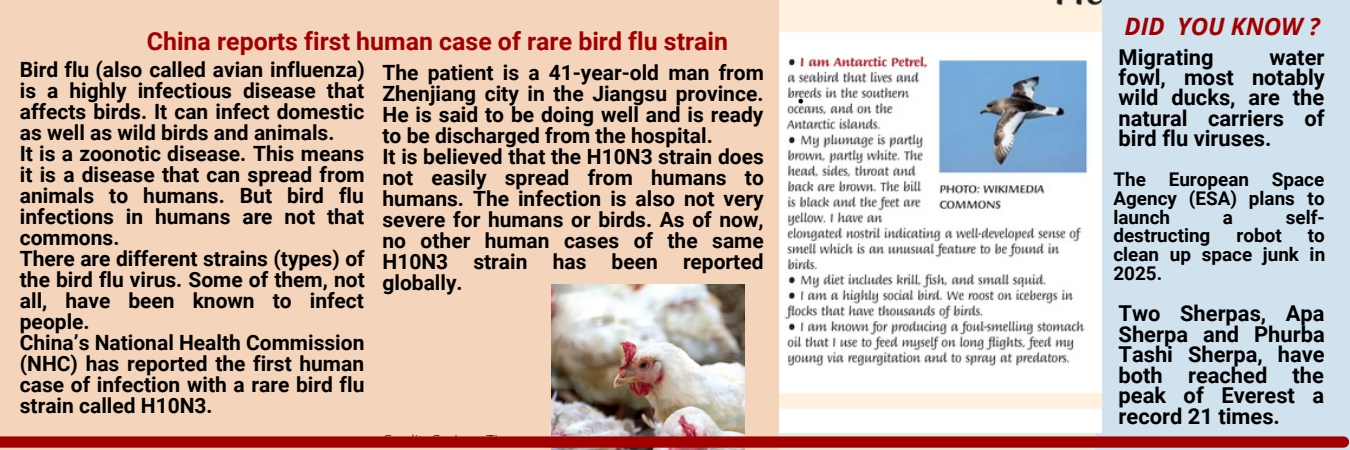
<style>
.page{position:relative;width:1350px;height:450px;background:#f4d4ba}
.page>*{position:absolute;margin:0;border:0;box-sizing:border-box;transform-origin:0 0}
.t1{font:700 24.9px "Roboto";color:#a20000}
.t2{font:italic 700 24px "Open Sans";color:#a20000}
.t3{font:700 21.9px/20.4px "Roboto";color:#000;text-align:justify}
.t4{font:700 21px/21px "Roboto";color:#000;text-align:justify}
.t5{font:700 18.9px/18.9px "Roboto";color:#000;text-align:justify}
</style>
<div class="page">
<div style="left:1095px;top:0;width:255px;height:450px;background:#d1e2ef"></div>
<img style="left:551px;top:284px;width:194px;height:166px">
<div style="left:0;top:436px;width:1344px;height:12px;background:#a20000"></div>
<img style="left:780px;top:0;width:321px;height:432px">
<p class="t1" style="left:147px;top:27px;width:583px">China reports first human case of rare bird flu strain</p>
<p class="t4" style="left:20px;top:59px;width:346px">Bird flu (also called avian influenza) is a highly infectious disease that affects birds. It can infect domestic as well as wild birds and animals.</p>
<p class="t4" style="left:20px;top:143px;width:346px">It is a zoonotic disease. This means it is a disease that can spread from animals to humans. But bird flu infections in humans are not that commons.</p>
<p class="t4" style="left:20px;top:248px;width:346px">There are different strains (types) of the bird flu virus. Some of them, not all, have been known to infect people.</p>
<p class="t4" style="left:20px;top:332px;width:346px">China’s National Health Commission (NHC) has reported the first human case of infection with a rare bird flu strain called H10N3.</p>
<p class="t4" style="left:383px;top:62px;width:383px">The patient is a 41-year-old man from Zhenjiang city in the Jiangsu province.<br>He is said to be doing well and is ready to be discharged from the hospital.</p>
<p class="t4" style="left:383px;top:146px;width:383px">It is believed that the H10N3 strain does not easily spread from humans to humans. The infection is also not very severe for humans or birds. As of now, no other human cases of the same H10N3 strain has been reported globally.</p>
<p class="t5" style="left:798px;top:93px;width:8px">•</p>
<p class="t2" style="left:1125px;top:10px;width:197px">DID YOU KNOW ?</p>
<p class="t3" style="left:1119px;top:47px;width:97px">Migrating</p>
<p class="t3" style="left:1119px;top:47px;width:208px;text-indent:151px">water fowl, most notably wild ducks, are the natural carriers of bird flu viruses.</p>
<p class="t5" style="left:1113px;top:170px;width:213px">The European Space Agency (ESA) plans to launch</p>
<p class="t5" style="left:1223px;top:208px;width:12px">a</p>
<p class="t5" style="left:1286px;top:208px;width:41px">self-</p>
<p class="t5" style="left:1113px;top:227px;width:98px">destructing</p>
<p class="t5" style="left:1237px;top:227px;width:47px">robot</p>
<p class="t5" style="left:1113px;top:227px;width:213px;text-indent:194px">to clean up space junk in 2025.</p>
<p class="t3" style="left:1119px;top:304px;width:208px">Two Sherpas, Apa Sherpa and Phurba Tashi Sherpa, have both reached the peak of Everest a record 21 times.</p>
</div>
